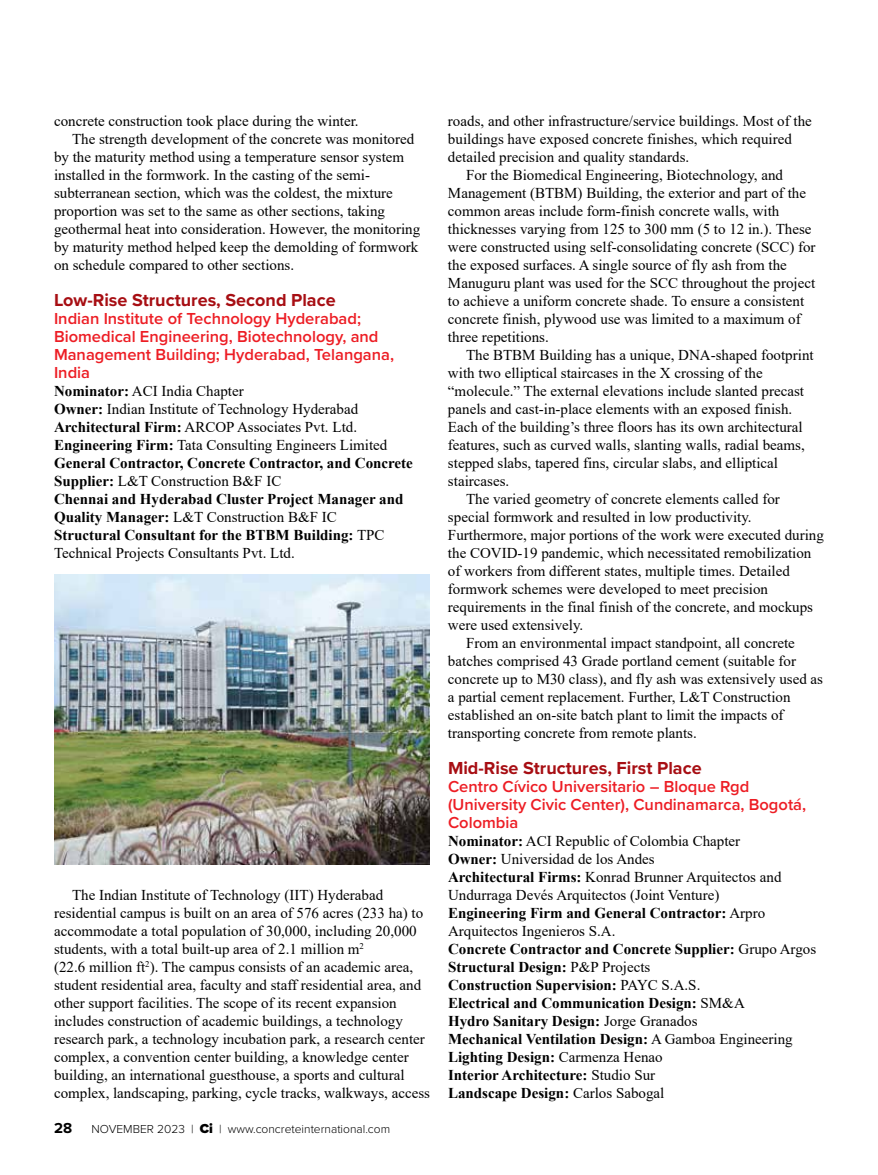
<style>
.page{position:relative;width:878px;height:1175px;background:#fff}
.page>*{position:absolute;margin:0;border:0;box-sizing:border-box;transform-origin:0 0}
.t1{font:700 18px "Proxima Nova";color:#a70e13}
.t2{font:600 16.5px/18px "Proxima Nova";color:#ed1d24}
.t3{font:15px/18px "Times New Roman";color:#000}
.t4{font:700 15px/18px "Times New Roman";color:#000}
.t5{font:700 15px "Proxima Nova";color:#000}
.t6{font:300 12px "Proxima Nova";color:#000}
.s1{font-weight:400}
.s2{font-weight:900;font-size:13.5px}
</style>
<div class="page">
<img style="left:54px;top:574px;width:376px;height:290px">
<p class="t3" style="left:54px;top:111px;width:306px">concrete construction took place during the winter.</p>
<p class="t3" style="left:72px;top:129px;width:344px">The strength development of the concrete was monitored</p>
<p class="t3" style="left:54px;top:147px;width:351px">by the maturity method using a temperature sensor system</p>
<p class="t3" style="left:54px;top:165px;width:317px">installed in the formwork. In the casting of the semi-</p>
<p class="t3" style="left:54px;top:183px;width:340px">subterranean section, which was the coldest, the mixture</p>
<p class="t3" style="left:54px;top:201px;width:332px">proportion was set to the same as other sections, taking</p>
<p class="t3" style="left:54px;top:219px;width:367px">geothermal heat into consideration. However, the monitoring</p>
<p class="t3" style="left:54px;top:237px;width:366px">by maturity method helped keep the demolding of formwork</p>
<p class="t3" style="left:54px;top:255px;width:241px">on schedule compared to other sections.</p>
<p class="t1" style="left:54px;top:286px;width:283px">Low-Rise Structures, Second Place</p>
<p class="t2" style="left:54px;top:309px;width:341px">Indian Institute of Technology Hyderabad; Biomedical Engineering, Biotechnology, and Management Building; Hyderabad, Telangana, India</p>
<p class="t4" style="left:54px;top:381px;width:360px">Nominator: <span class="s1">ACI India Chapter<br></span>Owner: <span class="s1">Indian Institute of Technology Hyderabad </span>Architectural Firm: <span class="s1">ARCOP Associates Pvt. Ltd.<br></span>Engineering Firm: <span class="s1">Tata Consulting Engineers Limited </span>General Contractor, Concrete Contractor, and Concrete Supplier: <span class="s1">L&amp;T Construction B&amp;F IC<br></span>Chennai and Hyderabad Cluster Project Manager and Quality Manager: <span class="s1">L&amp;T Construction B&amp;F IC<br></span>Structural Consultant for the BTBM Building: <span class="s1">TPC Technical Projects Consultants Pvt. Ltd.</span></p>
<p class="t3" style="left:54px;top:885px;width:377px;text-indent:18px">The Indian Institute of Technology (IIT) Hyderabad residential campus is built on an area of 576 acres (233 ha) to accommodate a total population of 30,000, including 20,000 students, with a total built-up area of 2.1 million m<sup>2<br></sup>(22.6 million ft<sup>2</sup>). The campus consists of an academic area, student residential area, faculty and staff residential area, and other support facilities. The scope of its recent expansion includes construction of academic buildings, a technology research park, a technology incubation park, a research center complex, a convention center building, a knowledge center building, an international guesthouse, a sports and cultural complex, landscaping, parking, cycle tracks, walkways, access</p>
<p class="t5" style="left:54px;top:1116px;width:20px">28</p>
<p class="t6" style="left:91px;top:1119px;width:300px">NOVEMBER 2023 | <span class="s2">Ci</span> | www.concreteinternational.com</p>
<p class="t3" style="left:448px;top:111px;width:365px">roads, and other infrastructure/service buildings. Most of the</p>
<p class="t3" style="left:448px;top:129px;width:345px">buildings have exposed concrete finishes, which required</p>
<p class="t3" style="left:448px;top:147px;width:243px">detailed precision and quality standards.</p>
<p class="t3" style="left:466px;top:165px;width:318px">For the Biomedical Engineering, Biotechnology, and</p>
<p class="t3" style="left:448px;top:183px;width:359px">Management (BTBM) Building, the exterior and part of the</p>
<p class="t3" style="left:448px;top:201px;width:333px">common areas include form-finish concrete walls, with</p>
<p class="t3" style="left:448px;top:219px;width:365px">thicknesses varying from 125 to 300 mm (5 to 12 in.). These</p>
<p class="t3" style="left:448px;top:237px;width:369px">were constructed using self-consolidating concrete (SCC) for</p>
<p class="t3" style="left:448px;top:255px;width:340px">the exposed surfaces. A single source of fly ash from the</p>
<p class="t3" style="left:448px;top:273px;width:369px">Manuguru plant was used for the SCC throughout the project</p>
<p class="t3" style="left:448px;top:291px;width:358px">to achieve a uniform concrete shade. To ensure a consistent</p>
<p class="t3" style="left:448px;top:309px;width:354px">concrete finish, plywood use was limited to a maximum of</p>
<p class="t3" style="left:448px;top:327px;width:102px">three repetitions.</p>
<p class="t3" style="left:466px;top:345px;width:349px">The BTBM Building has a unique, DNA-shaped footprint</p>
<p class="t3" style="left:448px;top:363px;width:316px">with two elliptical staircases in the X crossing of the</p>
<p class="t3" style="left:448px;top:381px;width:357px">“molecule.” The external elevations include slanted precast</p>
<p class="t3" style="left:448px;top:399px;width:346px">panels and cast-in-place elements with an exposed finish.</p>
<p class="t3" style="left:448px;top:417px;width:356px">Each of the building’s three floors has its own architectural</p>
<p class="t3" style="left:448px;top:435px;width:358px">features, such as curved walls, slanting walls, radial beams,</p>
<p class="t3" style="left:448px;top:453px;width:331px">stepped slabs, tapered fins, circular slabs, and elliptical</p>
<p class="t3" style="left:448px;top:471px;width:63px">staircases.</p>
<p class="t3" style="left:466px;top:489px;width:315px">The varied geometry of concrete elements called for</p>
<p class="t3" style="left:448px;top:507px;width:305px">special formwork and resulted in low productivity.</p>
<p class="t3" style="left:448px;top:525px;width:377px">Furthermore, major portions of the work were executed during</p>
<p class="t3" style="left:448px;top:543px;width:365px">the COVID-19 pandemic, which necessitated remobilization</p>
<p class="t3" style="left:448px;top:561px;width:343px">of workers from different states, multiple times. Detailed</p>
<p class="t3" style="left:448px;top:579px;width:321px">formwork schemes were developed to meet precision</p>
<p class="t3" style="left:448px;top:597px;width:366px">requirements in the final finish of the concrete, and mockups</p>
<p class="t3" style="left:448px;top:615px;width:137px">were used extensively.</p>
<p class="t3" style="left:466px;top:633px;width:330px">From an environmental impact standpoint, all concrete</p>
<p class="t3" style="left:448px;top:651px;width:349px">batches comprised 43 Grade portland cement (suitable for</p>
<p class="t3" style="left:448px;top:669px;width:376px">concrete up to M30 class), and fly ash was extensively used as</p>
<p class="t3" style="left:448px;top:687px;width:344px">a partial cement replacement. Further, L&amp;T Construction</p>
<p class="t3" style="left:448px;top:705px;width:337px">established an on-site batch plant to limit the impacts of</p>
<p class="t3" style="left:448px;top:723px;width:250px">transporting concrete from remote plants.</p>
<p class="t1" style="left:448px;top:754px;width:255px">Mid-Rise Structures, First Place</p>
<p class="t2" style="left:448px;top:777px;width:359px">Centro Cívico Universitario – Bloque Rgd (University Civic Center), Cundinamarca, Bogotá,<br>Colombia</p>
<p class="t4" style="left:448px;top:831px;width:370px">Nominator: <span class="s1">ACI Republic of Colombia Chapter<br></span>Owner: <span class="s1">Universidad de los Andes<br></span>Architectural Firms: <span class="s1">Konrad Brunner Arquitectos and Undurraga Devés Arquitectos (Joint Venture)<br></span>Engineering Firm and General Contractor: <span class="s1">Arpro Arquitectos Ingenieros S.A.<br></span>Concrete Contractor and Concrete Supplier: <span class="s1">Grupo Argos </span>Structural Design: <span class="s1">P&amp;P Projects<br></span>Construction Supervision: <span class="s1">PAYC S.A.S.<br></span>Electrical and Communication Design: <span class="s1">SM&amp;A<br></span>Hydro Sanitary Design: <span class="s1">Jorge Granados<br></span>Mechanical Ventilation Design: <span class="s1">A Gamboa Engineering </span>Lighting Design: <span class="s1">Carmenza Henao<br></span>Interior Architecture: <span class="s1">Studio Sur<br></span>Landscape Design: <span class="s1">Carlos Sabogal</span></p>
</div>
